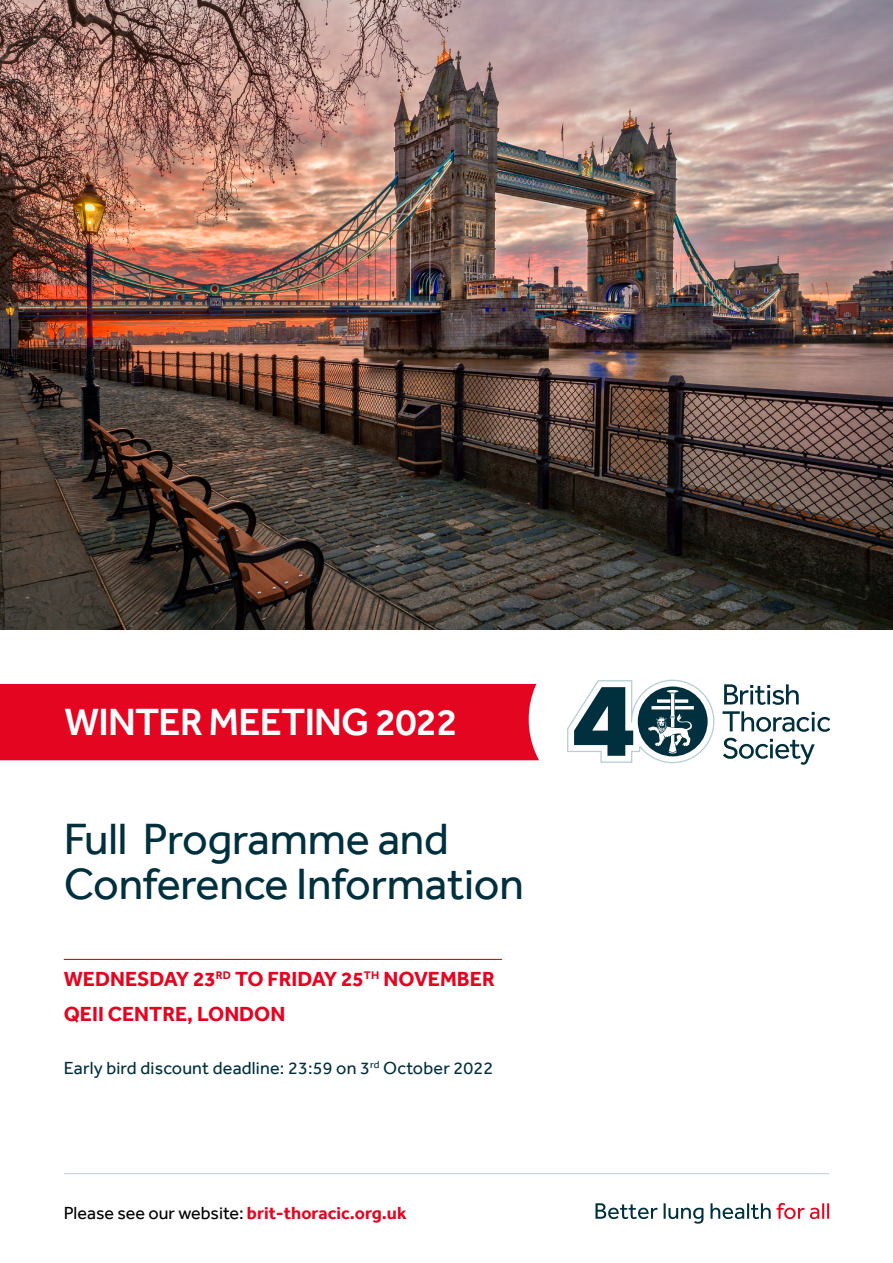
<style>
.page{position:relative;width:893px;height:1263px;background:#fff}
.page>*{position:absolute;margin:0;border:0;box-sizing:border-box;transform-origin:0 0}
.t1{font:45px/45px "Effra";letter-spacing:-.005em;color:#00303e}
.t2{font:500 39px "Effra";letter-spacing:-.02em;color:#fff}
.t3{font:700 21px/35.2px "Effra";color:#e40521}
.t4{font:18px "Effra";letter-spacing:.01em;color:#00303e}
.t5{font:18px "Effra";color:#000}
.s1{font-weight:700;color:#e40521}
</style>
<div class="page">
<div style="left:0;top:684px;width:601px;height:76px;background:#e40521"></div>
<hr style="left:64px;top:959px;width:438px;height:1px;background:#e40521">
<hr style="left:64px;top:1173px;width:765px;height:1px;background:#b9ced4">
<svg style="left:595px;top:1203px;width:234px;height:21px"></svg>
<img style="left:0;top:0;width:893px;height:629px">
<div style="left:529px;top:632px;width:177px;height:174px;background:#fff;border-radius:50%"></div>
<svg style="left:723px;top:684px;width:107px;height:81px"></svg>
<svg style="left:567px;top:680px;width:147px;height:83px"></svg>
<h2 class="t2" style="left:65px;top:698px;width:395px">WINTER MEETING 2022</h2>
<h1 class="t1" style="left:64px;top:816px;width:462px">Full Programme and<br>Conference Information</h1>
<p class="t3" style="left:64px;top:961px;width:433px">WEDNESDAY 23<sup>RD</sup> TO FRIDAY 25<sup>TH</sup> NOVEMBER<br>QEII CENTRE, LONDON</p>
<p class="t4" style="left:64px;top:1058px;width:431px">Early bird discount deadline: 23:59 on 3<sup>rd</sup> October 2022</p>
<p class="t5" style="left:64px;top:1203px;width:344px">Please see our website: <span class="s1">brit-thoracic.org.uk</span></p>
</div>
